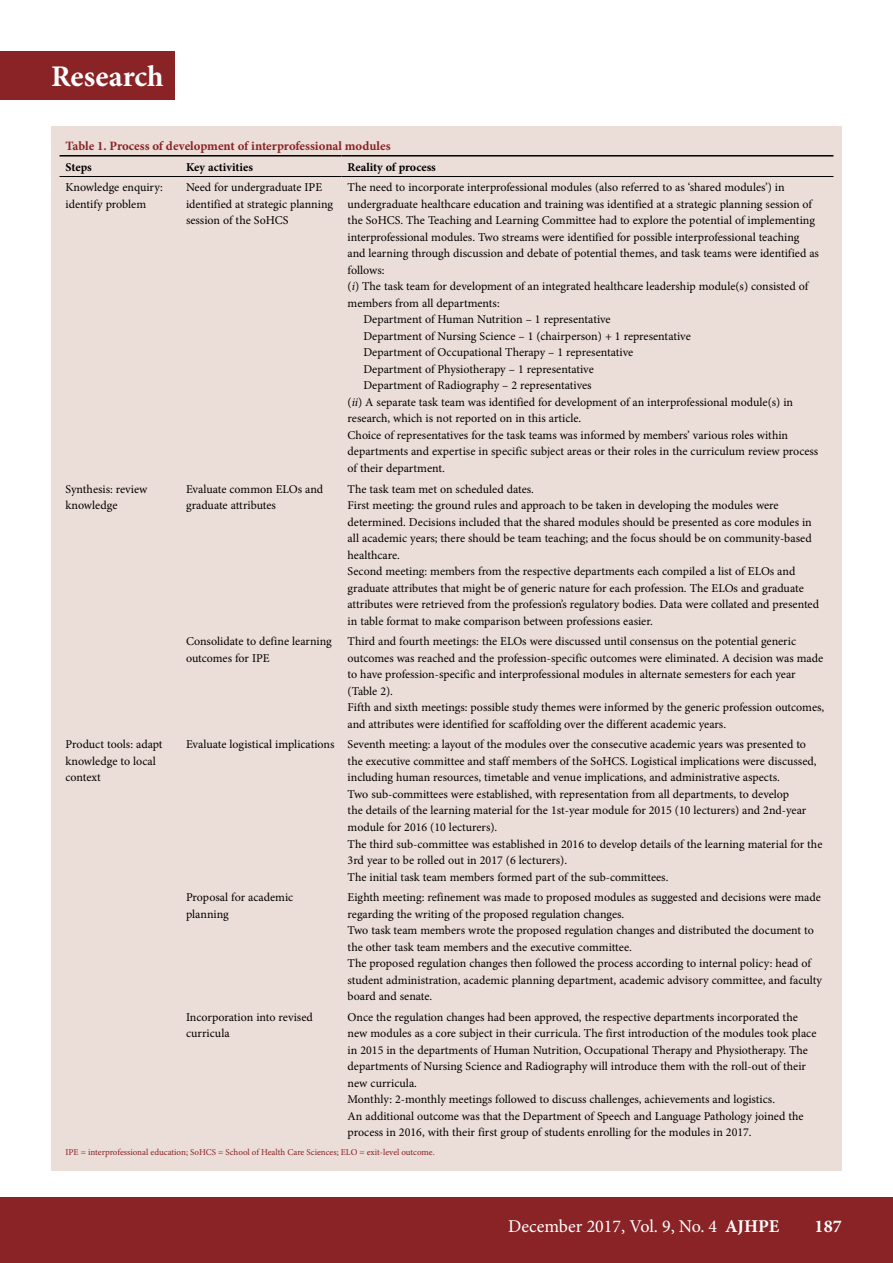
<style>
.page{position:relative;width:893px;height:1263px;background:#fff}
.page>*{position:absolute;margin:0;border:0;box-sizing:border-box;transform-origin:0 0}
.t1{font:700 30px "Minion Pro";color:#fff}
.t2{font:18px "Minion Pro";color:#fff}
.t3{font:700 18px "Minion Pro";color:#fff}
.t4{font:700 12.75px "Minion Pro";letter-spacing:-.005em;color:#892326}
.t5{font:12px/16.5px "Minion Pro";color:#000}
.t6{font:700 12px "Minion Pro";color:#000}
.t7{font:9px "Minion Pro";color:#892326}
.s1{font-style:italic}
.s2{font-weight:700}
</style>
<div class="page">
<div style="left:0;top:1197px;width:893px;height:66px;background:#892326"></div>
<div style="left:0;top:51px;width:174px;height:49px;background:#892326"></div>
<div style="left:51px;top:126px;width:791px;height:1044px;background:#ebddd7"></div>
<hr style="left:60px;top:155px;width:120px;height:2px;background:#000">
<hr style="left:180px;top:155px;width:162px;height:2px;background:#000">
<hr style="left:342px;top:155px;width:491px;height:2px;background:#000">
<hr style="left:60px;top:176px;width:120px;height:1px;background:#000">
<hr style="left:180px;top:176px;width:162px;height:1px;background:#000">
<hr style="left:342px;top:176px;width:491px;height:1px;background:#000">
<h1 class="t1" style="left:51px;top:56px;width:114px">Research</h1>
<p class="t4" style="left:66px;top:137px;width:327px">Table 1. Process of development of interprofessional modules</p>
<p class="t6" style="left:66px;top:158px;width:28px">Steps</p>
<p class="t6" style="left:186px;top:158px;width:69px">Key activities</p>
<p class="t6" style="left:348px;top:158px;width:90px">Reality of process</p>
<p class="t5" style="left:66px;top:179px;width:99px">Knowledge enquiry: identify problem</p>
<p class="t5" style="left:186px;top:179px;width:149px">Need for undergraduate IPE identified at strategic planning session of the SoHCS</p>
<p class="t5" style="left:348px;top:179px;width:439px">The need to incorporate interprofessional modules (also referred to as ‘shared modules’) in</p>
<p class="t5" style="left:348px;top:196px;width:466px">undergraduate healthcare education and training was identified at a strategic planning session of</p>
<p class="t5" style="left:348px;top:212px;width:469px">the SoHCS. The Teaching and Learning Committee had to explore the potential of implementing</p>
<p class="t5" style="left:348px;top:229px;width:453px">interprofessional modules. Two streams were identified for possible interprofessional teaching</p>
<p class="t5" style="left:348px;top:245px;width:473px">and learning through discussion and debate of potential themes, and task teams were identified as</p>
<p class="t5" style="left:348px;top:262px;width:38px">follows:</p>
<p class="t5" style="left:348px;top:278px;width:462px">(<span class="s1">i</span>) The task team for development of an integrated healthcare leadership module(s) consisted of</p>
<p class="t5" style="left:348px;top:295px;width:154px">members from all departments:</p>
<p class="t5" style="left:363px;top:311px;width:249px">Department of Human Nutrition – 1 representative</p>
<p class="t5" style="left:363px;top:328px;width:329px">Department of Nursing Science – 1 (chairperson) + 1 representative</p>
<p class="t5" style="left:363px;top:344px;width:271px">Department of Occupational Therapy – 1 representative</p>
<p class="t5" style="left:363px;top:361px;width:232px">Department of Physiotherapy – 1 representative</p>
<p class="t5" style="left:363px;top:377px;width:230px">Department of Radiography – 2 representatives</p>
<p class="t5" style="left:348px;top:394px;width:447px">(<span class="s1">ii</span>) A separate task team was identified for development of an interprofessional module(s) in</p>
<p class="t5" style="left:348px;top:410px;width:235px">research, which is not reported on in this article.</p>
<p class="t5" style="left:348px;top:427px;width:442px">Choice of representatives for the task teams was informed by members’ various roles within</p>
<p class="t5" style="left:348px;top:443px;width:472px">departments and expertise in specific subject areas or their roles in the curriculum review process</p>
<p class="t5" style="left:348px;top:460px;width:99px">of their department.</p>
<p class="t5" style="left:66px;top:480px;width:84px">Synthesis: review knowledge</p>
<p class="t5" style="left:186px;top:480px;width:139px">Evaluate common ELOs and graduate attributes</p>
<p class="t5" style="left:348px;top:480px;width:473px">The task team met on scheduled dates.<br>First meeting: the ground rules and approach to be taken in developing the modules were determined. Decisions included that the shared modules should be presented as core modules in all academic years; there should be team teaching; and the focus should be on community-based healthcare.<br>Second meeting: members from the respective departments each compiled a list of ELOs and graduate attributes that might be of generic nature for each profession. The ELOs and graduate attributes were retrieved from the profession’s regulatory bodies. Data were collated and presented in table format to make comparison between professions easier.</p>
<p class="t5" style="left:186px;top:633px;width:147px">Consolidate to define learning outcomes for IPE</p>
<p class="t5" style="left:348px;top:633px;width:478px">Third and fourth meetings: the ELOs were discussed until consensus on the potential generic outcomes was reached and the profession-specific outcomes were eliminated. A decision was made to have profession-specific and interprofessional modules in alternate semesters for each year (Table 2).<br>Fifth and sixth meetings: possible study themes were informed by the generic profession outcomes, and attributes were identified for scaffolding over the different academic years.</p>
<p class="t5" style="left:66px;top:736px;width:99px">Product tools: adapt knowledge to local context</p>
<p class="t5" style="left:348px;top:736px;width:476px;text-indent:-162px">Evaluate logistical implications Seventh meeting: a layout of the modules over the consecutive academic years was presented to the executive committee and staff members of the SoHCS. Logistical implications were discussed, including human resources, timetable and venue implications, and administrative aspects.<br>Two sub-committees were established, with representation from all departments, to develop<br>the details of the learning material for the 1st-year module for 2015 (10 lecturers) and 2nd-year module for 2016 (10 lecturers).<br>The third sub-committee was established in 2016 to develop details of the learning material for the 3rd year to be rolled out in 2017 (6 lecturers).<br>The initial task team members formed part of the sub-committees.</p>
<p class="t5" style="left:186px;top:889px;width:109px">Proposal for academic planning</p>
<p class="t5" style="left:348px;top:889px;width:476px">Eighth meeting: refinement was made to proposed modules as suggested and decisions were made regarding the writing of the proposed regulation changes.<br>Two task team members wrote the proposed regulation changes and distributed the document to the other task team members and the executive committee.<br>The proposed regulation changes then followed the process according to internal policy: head of student administration, academic planning department, academic advisory committee, and faculty board and senate.</p>
<p class="t5" style="left:186px;top:1009px;width:128px">Incorporation into revised curricula</p>
<p class="t5" style="left:348px;top:1009px;width:470px">Once the regulation changes had been approved, the respective departments incorporated the new modules as a core subject in their curricula. The first introduction of the modules took place in 2015 in the departments of Human Nutrition, Occupational Therapy and Physiotherapy. The departments of Nursing Science and Radiography will introduce them with the roll-out of their new curricula.<br>Monthly: 2-monthly meetings followed to discuss challenges, achievements and logistics.<br>An additional outcome was that the Department of Speech and Language Pathology joined the process in 2016, with their first group of students enrolling for the modules in 2017.</p>
<p class="t7" style="left:66px;top:1146px;width:371px">IPE = interprofessional education; SoHCS = School of Health Care Sciences; ELO = exit-level outcome.</p>
<h2 class="t2" style="left:508px;top:1214px;width:273px">December 2017, Vol. 9, No. 4 <span class="s2">AJHPE</span></h2>
<h2 class="t3" style="left:814px;top:1213px;width:29px">187</h2>
</div>
